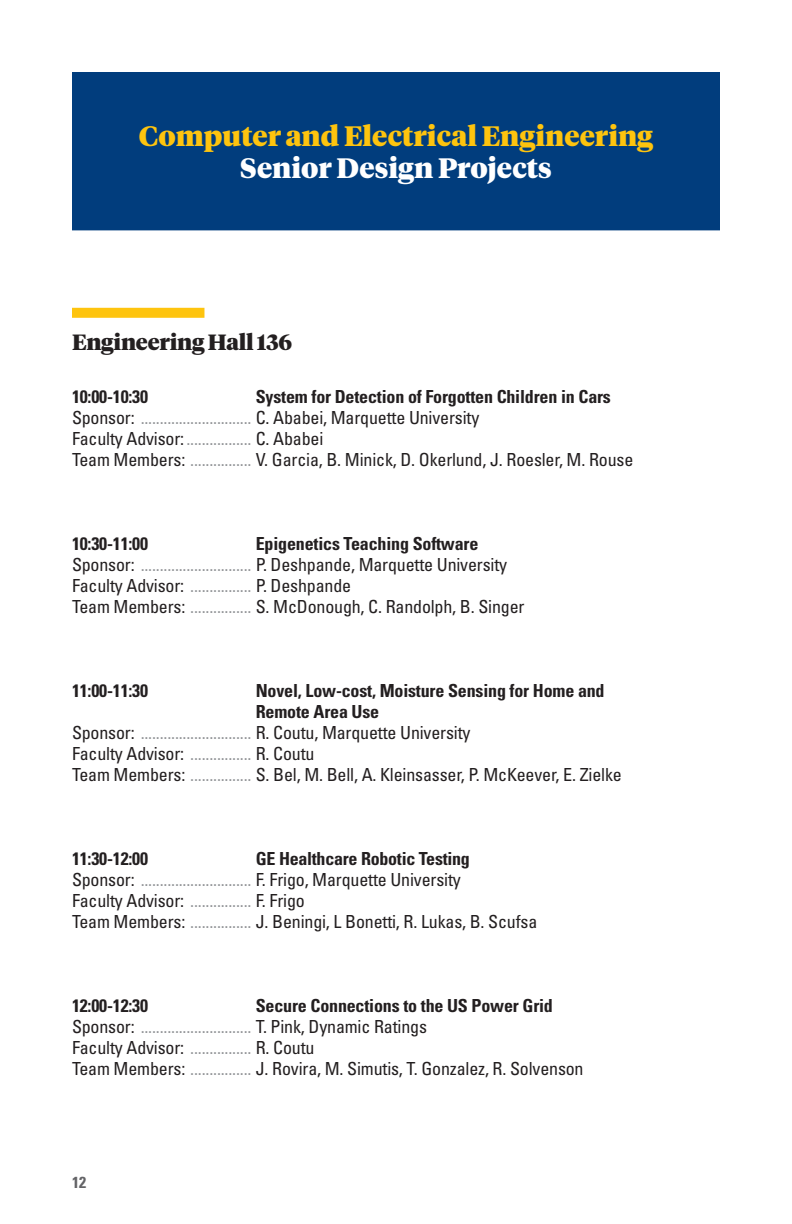
<style>
.page{position:relative;width:792px;height:1224px;background:#fff}
.page>*{position:absolute;margin:0;border:0;box-sizing:border-box;transform-origin:0 0}
.t1{font:900 28px "Tiempos Headline";color:#fec40e}
.t2{font:900 28px "Tiempos Headline";color:#fff}
.t3{font:900 22px "Tiempos Headline";letter-spacing:-.01em;color:#231f20}
.t4{font:condensed 18px/21px "Univers LT Std";letter-spacing:-.01em;color:#231f20}
.t5{font:700 condensed 18px "Univers LT Std";letter-spacing:-.01em;color:#231f20}
.t6{font:700 condensed 16px "Univers LT Std";color:#636366}
.s1{font-weight:700}
.s2{color:#939598}
</style>
<div class="page">
<div style="left:72px;top:72px;width:648px;height:158px;background:#013d7d"></div>
<div style="left:72px;top:308px;width:132px;height:10px;background:#fec40e"></div>
<h1 class="t1" style="left:139px;top:117px;width:516px">Computer and Electrical Engineering</h1>
<h1 class="t2" style="left:240px;top:149px;width:313px">Senior Design Projects</h1>
<p class="t3" style="left:72px;top:327px;width:222px">Engineering Hall 136</p>
<p class="t5" style="left:72px;top:385px;width:78px">10:00-10:30</p>
<p class="t4" style="left:72px;top:386px;width:563px;text-indent:184px"><span class="s1">System for Detection of Forgotten Children in Cars </span>Sponsor: <span class="s2">.............................</span> C. Ababei, Marquette University<br>Faculty Advisor: <span class="s2">.................</span> C. Ababei<br>Team Members: <span class="s2">................</span> V. Garcia, B. Minick, D. Okerlund, J. Roesler, M. Rouse</p>
<p class="t4" style="left:72px;top:533px;width:454px;text-indent:184px"><span class="s1">Epigenetics Teaching Software </span>Sponsor: <span class="s2">.............................</span> P. Deshpande, Marquette University Faculty Advisor: <span class="s2">................</span> P. Deshpande<br>Team Members: <span class="s2">................</span> S. McDonough, C. Randolph, B. Singer</p>
<p class="t5" style="left:72px;top:532px;width:78px">10:30-11:00</p>
<p class="t5" style="left:72px;top:679px;width:78px">11:00-11:30</p>
<p class="t5" style="left:256px;top:679px;width:350px">Novel, Low-cost, Moisture Sensing for Home and</p>
<p class="t5" style="left:256px;top:700px;width:125px">Remote Area Use</p>
<p class="t4" style="left:72px;top:722px;width:400px">Sponsor: <span class="s2">.............................</span> R. Coutu, Marquette University</p>
<p class="t4" style="left:72px;top:743px;width:244px">Faculty Advisor: <span class="s2">................</span> R. Coutu</p>
<p class="t4" style="left:72px;top:764px;width:551px">Team Members: <span class="s2">................</span> S. Bel, M. Bell, A. Kleinsasser, P. McKeever, E. Zielke</p>
<p class="t4" style="left:72px;top:848px;width:467px;text-indent:184px"><span class="s1">GE Healthcare Robotic Testing<br></span>Sponsor: <span class="s2">.............................</span> F. Frigo, Marquette University<br>Faculty Advisor: <span class="s2">................</span> F. Frigo<br>Team Members: <span class="s2">................</span> J. Beningi, L Bonetti, R. Lukas, B. Scufsa</p>
<p class="t5" style="left:72px;top:847px;width:78px">11:30-12:00</p>
<p class="t4" style="left:72px;top:995px;width:513px;text-indent:184px"><span class="s1">Secure Connections to the US Power Grid </span>Sponsor: <span class="s2">.............................</span> T. Pink, Dynamic Ratings<br>Faculty Advisor: <span class="s2">................</span> R. Coutu<br>Team Members: <span class="s2">................</span> J. Rovira, M. Simutis, T. Gonzalez, R. Solvenson</p>
<p class="t5" style="left:72px;top:994px;width:78px">12:00-12:30</p>
<p class="t6" style="left:72px;top:1172px;width:16px">12</p>
</div>
